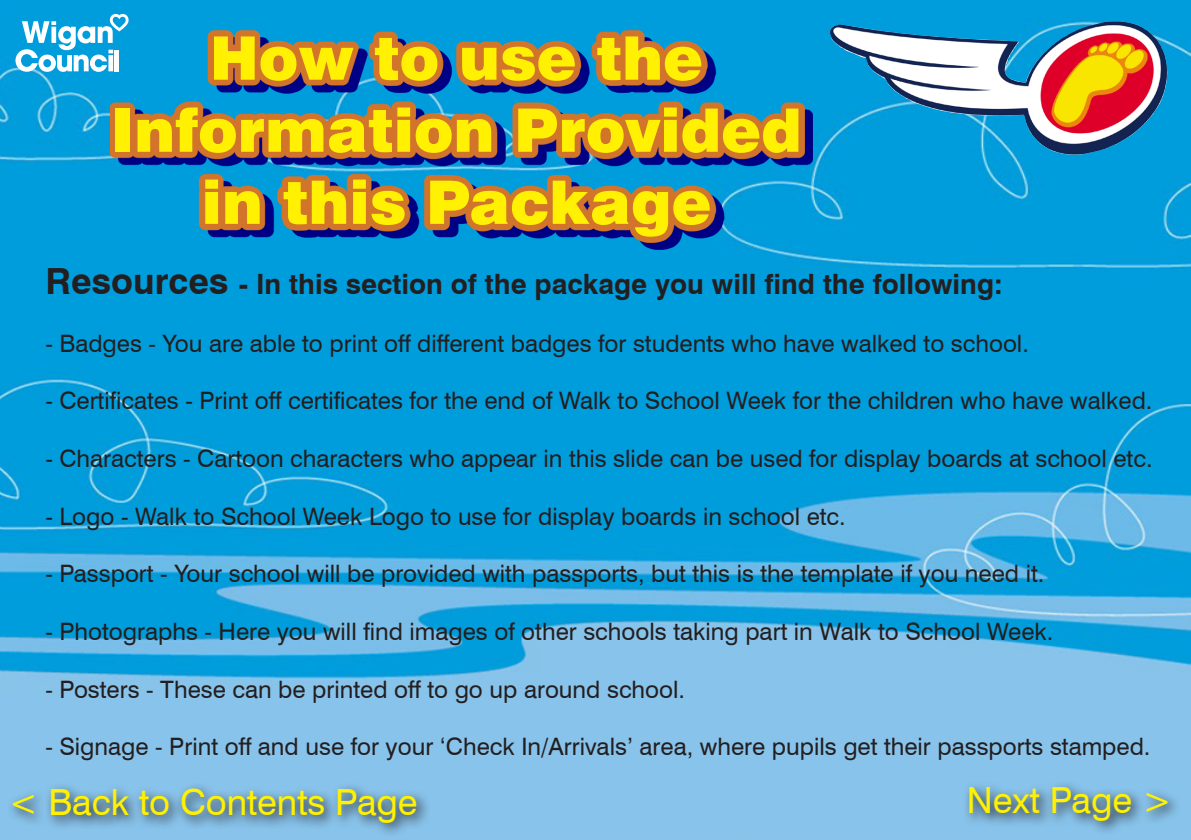
<style>
.page{position:relative;width:1191px;height:840px;background:#fff}
.page>*{position:absolute;margin:0;border:0;box-sizing:border-box;transform-origin:0 0}
.t1{font:900 60px/72px "Swiss 721 BT";color:#fff101;text-align:center}
.t2{font:36px "Swiss 721 BT";color:#fff101}
.t3{font:700 28px "Swiss 721 BT";color:#231f20}
.t4{font:24px "Swiss 721 BT";color:#231f20}
.s1{font-size:36px}
</style>
<div class="page">
<img style="left:0;top:0;width:1191px;height:839px">
<img style="left:829px;top:22px;width:339px;height:133px">
<svg style="left:118px;top:37px;width:695px;height:212px;background:#038ed2"></svg>
<svg style="left:110px;top:30px;width:694px;height:212px;background:#6b7a79"></svg>
<svg style="left:963px;top:780px;width:218px;height:54px;background:#79accf"></svg>
<svg style="left:7px;top:781px;width:424px;height:55px;background:#79accf"></svg>
<svg style="left:15px;top:14px;width:114px;height:58px"></svg>
<div style="left:108px;top:55px;width:5px;height:16px;background:#fff"></div>
<div style="left:114px;top:50px;width:5px;height:21px;background:#fff"></div>
<p class="t1" style="left:210px;top:22px;width:494px">How to use the</p>
<p class="t1" style="left:111px;top:94px;width:692px">Information Provided in this Package</p>
<p class="t3" style="left:45px;top:267px;width:958px"><span class="s1">Resources</span> - In this section of the package you will find the following:</p>
<p class="t4" style="left:45px;top:328px;width:985px">- Badges - You are able to print off different badges for students who have walked to school.</p>
<p class="t4" style="left:45px;top:386px;width:1108px">- Certificates - Print off certificates for the end of Walk to School Week for the children who have walked.</p>
<p class="t4" style="left:45px;top:443px;width:1108px">- Characters - Cartoon characters who appear in this slide can be used for display boards at school etc.</p>
<p class="t4" style="left:45px;top:501px;width:802px">- Logo - Walk to School Week Logo to use for display boards in school etc.</p>
<p class="t4" style="left:45px;top:559px;width:1000px">- Passport - Your school will be provided with passports, but this is the template if you need it.</p>
<p class="t4" style="left:45px;top:616px;width:1009px">- Photographs - Here you will find images of other schools taking part in Walk to School Week.</p>
<p class="t4" style="left:45px;top:674px;width:641px">- Posters - These can be printed off to go up around school.</p>
<p class="t4" style="left:45px;top:731px;width:1106px">- Signage - Print off and use for your ‘Check In/Arrivals’ area, where pupils get their passports stamped.</p>
<p class="t2" style="left:9px;top:780px;width:411px">&lt; Back to Contents Page</p>
<p class="t2" style="left:967px;top:778px;width:207px">Next Page &gt;</p>
</div>
